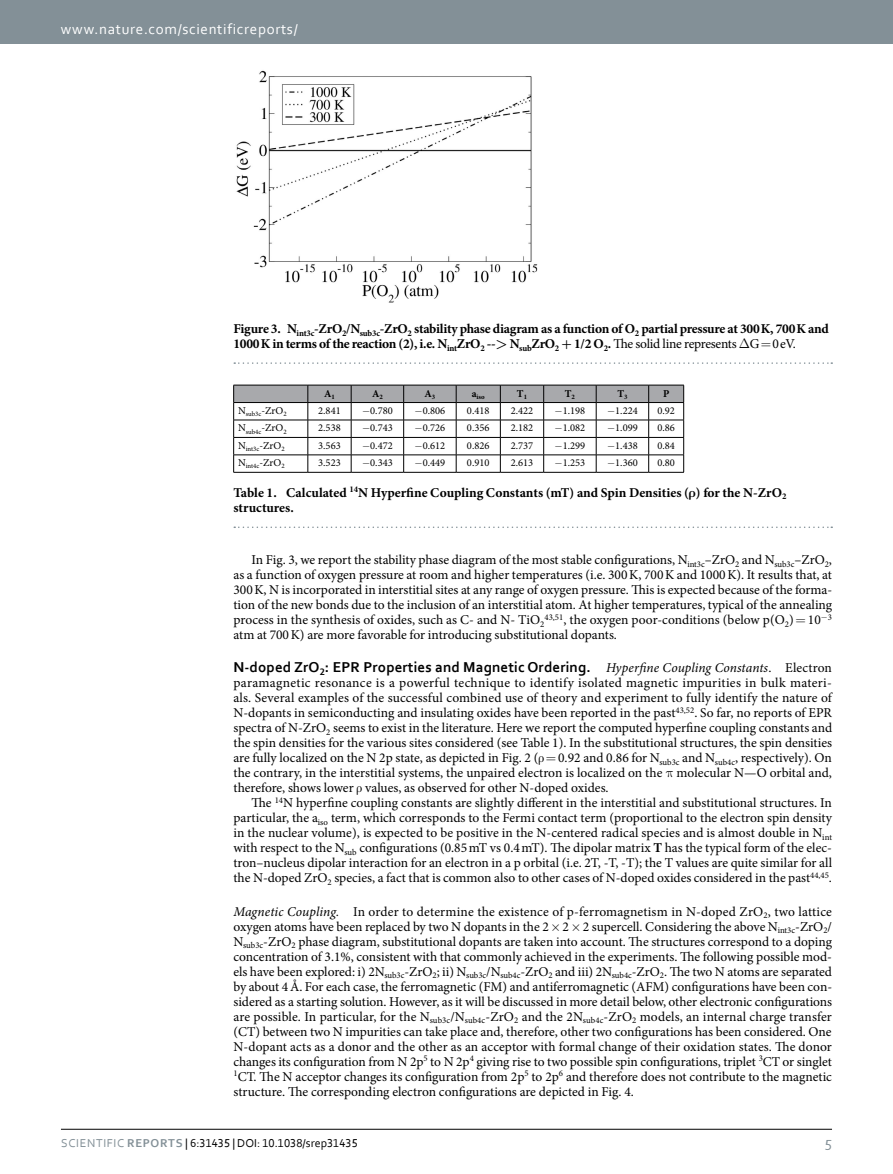
<style>
.page{position:relative;width:893px;height:1174px;background:#fff}
.page>*{position:absolute;margin:0;border:0;box-sizing:border-box;transform-origin:0 0}
.t1{font:700 15px "Corbel";letter-spacing:.01em;color:#000}
.t2{font:15px "Corbel";letter-spacing:.045em;color:#fff}
.t3{font:15px "Corbel";color:#839097}
.t4{font:13.5px/15px "Minion Pro";color:#000;text-align:justify}
.t5{font:700 13.5px/15px "Minion Pro";letter-spacing:-.015em;color:#000}
.t6{font:12px "Corbel";color:#000}
.t7{font:10.5px "Minion Pro";color:#000}
.t8{font:700 10.5px "Minion Pro";color:#000}
.t9{font:6.9px "Minion Pro";color:#000}
.t10{font:700 6.9px "Minion Pro";color:#000}
.s1{font-weight:400}
.s2{font-family:"Minion Pro";font-weight:400;font-style:italic;font-size:13.5px}
.s3{font-family:"Minion Pro";font-weight:400;font-size:13.5px}
.s4{font-weight:700}
.s5{font-style:italic}
.s6{color:#839097}
.s7{font-weight:700;color:#839097}
</style>
<div class="page">
<div style="left:0;top:0;width:893px;height:43px;background:#839097"></div>
<hr style="left:61px;top:1129px;width:771px;height:1px;background:#000">
<img style="left:236px;top:70px;width:302px;height:233px">
<svg style="left:234px;top:362px;width:598px;height:2px"></svg>
<svg style="left:234px;top:526px;width:598px;height:2px"></svg>
<hr style="left:233px;top:472px;width:75px;height:1px;background:#000">
<hr style="left:308px;top:472px;width:43px;height:1px;background:#000">
<hr style="left:351px;top:472px;width:53px;height:1px;background:#000">
<hr style="left:404px;top:472px;width:52px;height:1px;background:#000">
<hr style="left:456px;top:472px;width:44px;height:1px;background:#000">
<hr style="left:500px;top:472px;width:44px;height:1px;background:#000">
<hr style="left:544px;top:472px;width:52px;height:1px;background:#000">
<hr style="left:596px;top:472px;width:53px;height:1px;background:#000">
<svg style="left:233px;top:385px;width:451px;height:87px"></svg>
<hr style="left:649px;top:472px;width:35px;height:1px;background:#000">
<p class="t2" style="left:61px;top:19px;width:238px">www.nature.com/scientificreports/</p>
<p class="t5" style="left:233px;top:321px;width:597px">Figure 3. N<sub>int3c</sub>-ZrO<sub>2</sub>/N<sub>sub3c</sub>-ZrO<sub>2</sub> stability phase diagram as a function of O<sub>2</sub> partial pressure at 300K, 700K and<br>1000K in terms of the reaction (2), i.e. N<sub>int</sub>ZrO<sub>2</sub> -- N<sub>sub</sub>ZrO<sub>2</sub> 1/2 O<sub>2</sub>. <span class="s1">The solid line represents G 0eV.</span></p>
<p class="t8" style="left:324px;top:386px;width:12px">A<sub>1</sub></p>
<p class="t8" style="left:372px;top:386px;width:12px">A<sub>2</sub></p>
<p class="t8" style="left:424px;top:386px;width:12px">A<sub>3</sub></p>
<p class="t10" style="left:472px;top:391px;width:15px"><sup>a</sup>iso</p>
<p class="t8" style="left:517px;top:386px;width:12px">T<sub>1</sub></p>
<p class="t8" style="left:565px;top:386px;width:12px">T<sub>2</sub></p>
<p class="t8" style="left:617px;top:386px;width:12px">T<sub>3</sub></p>
<p class="t8" style="left:663px;top:386px;width:8px">Ρ</p>
<p class="t9" style="left:238px;top:409px;width:50px"><sup>N</sup>sub3c<sup>-ZrO</sup>2</p>
<p class="t7" style="left:318px;top:403px;width:24px">2.841</p>
<p class="t7" style="left:362px;top:403px;width:32px">−0.780</p>
<p class="t7" style="left:415px;top:403px;width:32px">−0.806</p>
<p class="t7" style="left:467px;top:403px;width:24px">0.418</p>
<p class="t7" style="left:511px;top:403px;width:24px">2.422</p>
<p class="t7" style="left:555px;top:403px;width:32px">−1.198</p>
<p class="t7" style="left:607px;top:403px;width:32px">−1.224</p>
<p class="t7" style="left:657px;top:403px;width:19px">0.92</p>
<p class="t9" style="left:238px;top:427px;width:50px"><sup>N</sup>sub4c<sup>-ZrO</sup>2</p>
<p class="t7" style="left:318px;top:421px;width:24px">2.538</p>
<p class="t7" style="left:362px;top:421px;width:32px">−0.743</p>
<p class="t7" style="left:415px;top:421px;width:32px">−0.726</p>
<p class="t7" style="left:467px;top:421px;width:24px">0.356</p>
<p class="t7" style="left:511px;top:421px;width:24px">2.182</p>
<p class="t7" style="left:555px;top:421px;width:32px">−1.082</p>
<p class="t7" style="left:607px;top:421px;width:32px">−1.099</p>
<p class="t7" style="left:657px;top:421px;width:19px">0.86</p>
<p class="t9" style="left:238px;top:444px;width:48px"><sup>N</sup>int3c<sup>-ZrO</sup>2</p>
<p class="t7" style="left:318px;top:438px;width:24px">3.563</p>
<p class="t7" style="left:362px;top:438px;width:32px">−0.472</p>
<p class="t7" style="left:415px;top:438px;width:32px">−0.612</p>
<p class="t7" style="left:467px;top:438px;width:24px">0.826</p>
<p class="t7" style="left:511px;top:438px;width:24px">2.737</p>
<p class="t7" style="left:555px;top:438px;width:32px">−1.299</p>
<p class="t7" style="left:607px;top:438px;width:32px">−1.438</p>
<p class="t7" style="left:657px;top:438px;width:19px">0.84</p>
<p class="t9" style="left:238px;top:461px;width:48px"><sup>N</sup>int4c<sup>-ZrO</sup>2</p>
<p class="t7" style="left:318px;top:456px;width:24px">3.523</p>
<p class="t7" style="left:362px;top:456px;width:32px">−0.343</p>
<p class="t7" style="left:415px;top:456px;width:32px">−0.449</p>
<p class="t7" style="left:467px;top:456px;width:24px">0.910</p>
<p class="t7" style="left:511px;top:456px;width:24px">2.613</p>
<p class="t7" style="left:555px;top:456px;width:32px">−1.253</p>
<p class="t7" style="left:607px;top:456px;width:32px">−1.360</p>
<p class="t7" style="left:657px;top:456px;width:19px">0.80</p>
<p class="t5" style="left:233px;top:484px;width:554px">Table 1. Calculated <sup>14</sup>N Hyperfine Coupling Constants (mT) and Spin Densities ( ) for the N-ZrO<sub>2 </sub>structures.</p>
<p class="t4" style="left:233px;top:552px;width:600px;text-indent:18px">In Fig. 3, we report the stability phase diagram of the most stable configurations, N<sub>int3c</sub>–ZrO<sub>2</sub> and N<sub>sub3c</sub>–ZrO<sub>2</sub>, as a function of oxygen pressure at room and higher temperatures (i.e. 300K, 700K and 1000K). It results that, at 300K, N is incorporated in interstitial sites at any range of oxygen pressure. This is expected because of the forma&shy;tion of the new bonds due to the inclusion of an interstitial atom. At higher temperatures, typical of the annealing process in the synthesis of oxides, such as C- and N- TiO<sub>2</sub><sup>43,51</sup>, the oxygen poor-conditions (below p(O<sub>2</sub>) 10−<sup>3 </sup>atm at 700K) are more favorable for introducing substitutional dopants.</p>
<p class="t1" style="left:233px;top:658px;width:600px">N-doped ZrO<sub>2</sub>: EPR Properties and Magnetic Ordering. <span class="s2">Hyperfine Coupling Constants</span><span class="s3">. Electron</span></p>
<p class="t4" style="left:233px;top:675px;width:600px">paramagnetic resonance is a powerful technique to identify isolated magnetic impurities in bulk materi&shy;als. Several examples of the successful combined use of theory and experiment to fully identify the nature of N-dopants in semiconducting and insulating oxides have been reported in the past<sup>43,52</sup>. So far, no reports of EPR spectra of N-ZrO<sub>2</sub> seems to exist in the literature. Here we report the computed hyperfine coupling constants and the spin densities for the various sites considered (see Table 1). In the substitutional structures, the spin densities are fully localized on the N 2p state, as depicted in Fig. 2 (</p>
<p class="t4" style="left:233px;top:750px;width:600px;text-indent:325px">0.92 and 0.86 for N<sub>sub3c</sub> and N<sub>sub4c</sub>, respectively). On the contrary, in the interstitial systems, the unpaired electron is localized on the molecular N—O orbital and, therefore, shows lower values, as observed for other N-doped oxides.</p>
<p class="t4" style="left:233px;top:795px;width:600px;text-indent:18px">The <sup>14</sup>N hyperfine coupling constants are slightly different in the interstitial and substitutional structures. In particular, the a<sub>iso</sub> term, which corresponds to the Fermi contact term (proportional to the electron spin density in the nuclear volume), is expected to be positive in the N-centered radical species and is almost double in N<sub>int </sub>with respect to the N<sub>sub</sub> configurations (0.85mT vs 0.4mT). The dipolar matrix <span class="s4">T</span> has the typical form of the elec&shy;tron–nucleus dipolar interaction for an electron in a p orbital (i.e. 2T, -T, -T); the T values are quite similar for all the N-doped ZrO<sub>2</sub> species, a fact that is common also to other cases of N-doped oxides considered in the past<sup>44,45</sup>.</p>
<p class="t4" style="left:233px;top:904px;width:600px"><span class="s5">Magnetic Coupling.</span> In order to determine the existence of p-ferromagnetism in N-doped ZrO<sub>2</sub>, two lattice oxygen atoms have been replaced by two N dopants in the 2 2 2 supercell. Considering the above N<sub>int3c</sub>-ZrO<sub>2</sub>/ N<sub>sub3c</sub>-ZrO<sub>2</sub> phase diagram, substitutional dopants are taken into account. The structures correspond to a doping concentration of 3.1%, consistent with that commonly achieved in the experiments. The following possible mod&shy;els have been explored: i) 2N<sub>sub3c</sub>-ZrO<sub>2</sub>; ii) N<sub>sub3c</sub>/N<sub>sub4c</sub>-ZrO<sub>2</sub> and iii) 2N<sub>sub4c</sub>-ZrO<sub>2</sub>. The two N atoms are separated by about 4Å. For each case, the ferromagnetic (FM) and antiferromagnetic (AFM) configurations have been con&shy;sidered as a starting solution. However, as it will be discussed in more detail below, other electronic configurations are possible. In particular, for the N<sub>sub3c</sub>/N<sub>sub4c</sub>-ZrO<sub>2</sub> and the 2N<sub>sub4c</sub>-ZrO<sub>2</sub> models, an internal charge transfer (CT) between two N impurities can take place and, therefore, other two configurations has been considered. One N-dopant acts as a donor and the other as an acceptor with formal change of their oxidation states. The donor changes its configuration from N 2p<sup>5</sup> to N 2p<sup>4</sup> giving rise to two possible spin configurations, triplet <sup>3</sup>CT or singlet <sup>1</sup>CT. The N acceptor changes its configuration from 2p<sup>5</sup> to 2p<sup>6</sup> and therefore does not contribute to the magnetic structure. The corresponding electron configurations are depicted in Fig. 4.</p>
<p class="t6" style="left:61px;top:1135px;width:298px"><span class="s6">Scientific</span> <span class="s7">Reports</span> | 6:31435 | DOI: 10.1038/srep31435</p>
<p class="t3" style="left:825px;top:1132px;width:9px">5</p>
</div>
